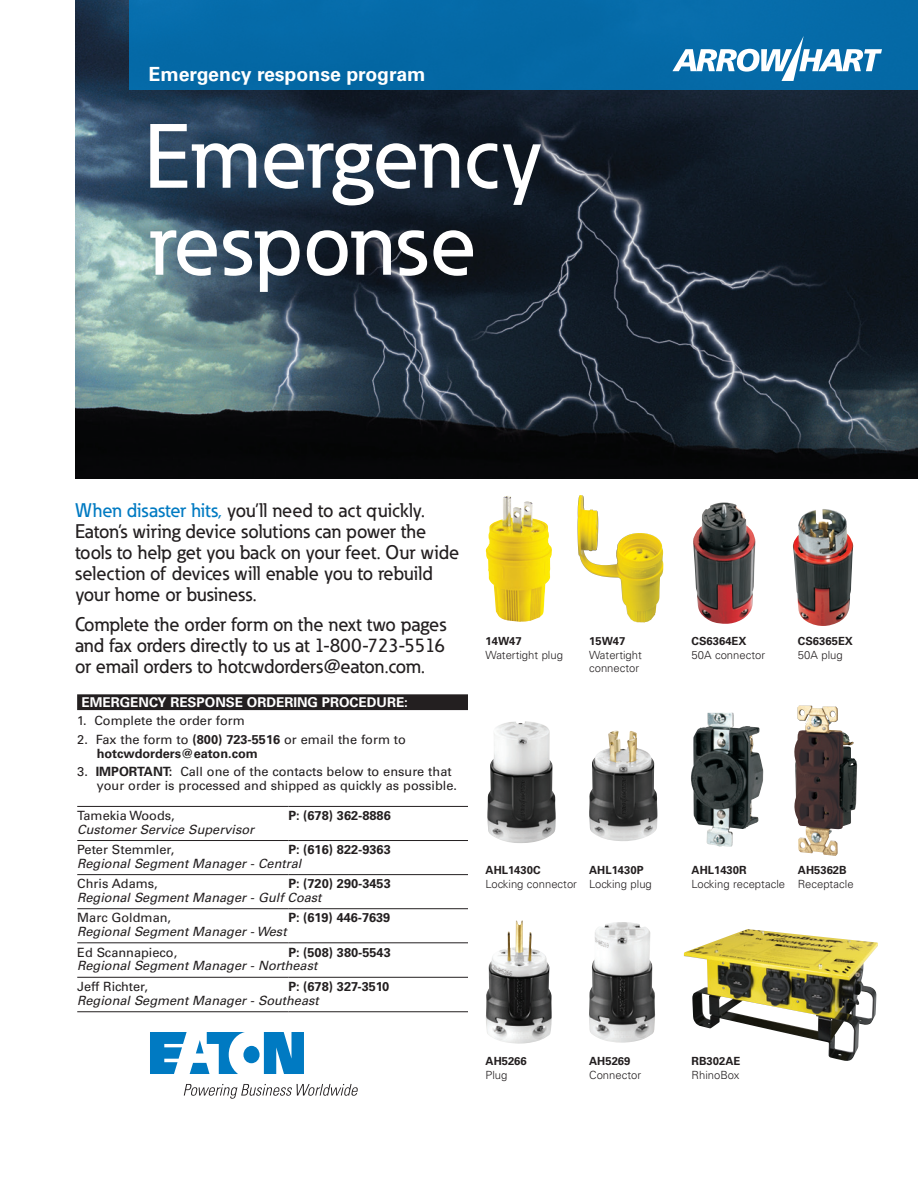
<style>
.page{position:relative;width:918px;height:1188px;background:#fff}
.page>*{position:absolute;margin:0;border:0;box-sizing:border-box;transform-origin:0 0}
.t1{font:500 90px/87px "Eaton";color:#fff}
.t2{font:500 19.5px/21px "Eaton";color:#231f20}
.t3{font:700 19.5px "Univers LT Std";color:#fff}
.t4{font:700 13.5px "Univers LT Std";color:#fff}
.t5{font:12.75px/14.2px "Univers LT Std";color:#231f20}
.t6{font:italic 12.75px "Univers LT Std";color:#231f20}
.t7{font:700 12.75px/14.2px "Univers LT Std";color:#231f20}
.t8{font:300 11.25px/13.8px "Univers LT Std";color:#231f20}
.t9{font:700 11.25px "Univers LT Std";color:#231f20}
.s1{color:#007ac2}
.s2{font-weight:400}
.s3{font-weight:700}
</style>
<div class="page">
<img style="left:76px;top:0;width:842px;height:479px">
<img style="left:487px;top:721px;width:69px;height:122px">
<img style="left:693px;top:502px;width:62px;height:122px">
<img style="left:793px;top:509px;width:60px;height:117px">
<img style="left:578px;top:496px;width:85px;height:127px">
<img style="left:485px;top:496px;width:67px;height:126px">
<img style="left:794px;top:707px;width:63px;height:149px">
<img style="left:589px;top:730px;width:69px;height:111px">
<img style="left:691px;top:713px;width:72px;height:134px">
<img style="left:486px;top:920px;width:66px;height:124px">
<img style="left:589px;top:922px;width:66px;height:121px">
<hr style="left:77px;top:806px;width:211px;height:1px;background:#231f20">
<hr style="left:288px;top:806px;width:180px;height:1px;background:#231f20">
<hr style="left:77px;top:840px;width:211px;height:1px;background:#231f20">
<hr style="left:288px;top:840px;width:180px;height:1px;background:#231f20">
<hr style="left:77px;top:874px;width:211px;height:1px;background:#231f20">
<hr style="left:288px;top:874px;width:180px;height:1px;background:#231f20">
<hr style="left:77px;top:908px;width:211px;height:1px;background:#231f20">
<hr style="left:288px;top:908px;width:180px;height:1px;background:#231f20">
<hr style="left:77px;top:943px;width:211px;height:1px;background:#231f20">
<hr style="left:288px;top:943px;width:180px;height:1px;background:#231f20">
<hr style="left:77px;top:977px;width:211px;height:1px;background:#231f20">
<hr style="left:288px;top:977px;width:180px;height:1px;background:#231f20">
<hr style="left:77px;top:1012px;width:211px;height:1px;background:#231f20">
<hr style="left:288px;top:1012px;width:180px;height:1px;background:#231f20">
<div style="left:77px;top:694px;width:391px;height:16px;background:#231f20"></div>
<img style="left:684px;top:929px;width:194px;height:132px">
<svg style="left:150px;top:1032px;width:154px;height:42px"></svg>
<svg style="left:184px;top:1084px;width:174px;height:15px"></svg>
<div style="left:129px;top:0;width:789px;height:90px;background:#0569a6"></div>
<svg style="left:672px;top:36px;width:210px;height:45px"></svg>
<p class="t3" style="left:148px;top:63px;width:279px">Emergency response program</p>
<h1 class="t1" style="left:144px;top:112px;width:400px">Emergency response</h1>
<p class="t2" style="left:75px;top:500px;width:386px"><span class="s1">When disaster hits,</span> you’ll need to act quickly.<br>Eaton’s wiring device solutions can power the tools to help get you back on your feet. Our wide selection of devices will enable you to rebuild your home or business.</p>
<p class="t2" style="left:75px;top:614px;width:373px;text-align:justify">Complete the order form on the next two pages and fax orders directly to us at 1-800-723-5516 or email orders to hotcwdorders@eaton.com.</p>
<p class="t4" style="left:82px;top:694px;width:328px">EMERGENCY RESPONSE ORDERING PROCEDURE:</p>
<p class="t5" style="left:77px;top:714px;width:169px">1. Complete the order form</p>
<p class="t7" style="left:97px;top:732px;width:311px;text-indent:-20px"><span class="s2">2. Fax the form to</span> (800) 723-5516 <span class="s2">or email the form to </span>hotcwdorders@eaton.com</p>
<p class="t5" style="left:97px;top:764px;width:362px;text-indent:-20px">3. <span class="s3">IMPORTANT:</span> Call one of the contacts below to ensure that your order is processed and shipped as quickly as possible.</p>
<p class="t5" style="left:77px;top:809px;width:99px">Tamekia Woods,</p>
<p class="t7" style="left:288px;top:809px;width:104px">P: (678) 362-8886</p>
<p class="t6" style="left:77px;top:822px;width:178px">Customer Service Supervisor</p>
<p class="t5" style="left:77px;top:843px;width:99px">Peter Stemmler,</p>
<p class="t7" style="left:288px;top:843px;width:104px">P: (616) 822-9363</p>
<p class="t6" style="left:77px;top:856px;width:226px">Regional Segment Manager - Central</p>
<p class="t5" style="left:77px;top:877px;width:82px">Chris Adams,</p>
<p class="t7" style="left:288px;top:877px;width:104px">P: (720) 290-3453</p>
<p class="t6" style="left:77px;top:890px;width:246px">Regional Segment Manager - Gulf Coast</p>
<p class="t5" style="left:77px;top:911px;width:95px">Marc Goldman,</p>
<p class="t7" style="left:288px;top:911px;width:103px">P: (619) 446-7639</p>
<p class="t6" style="left:77px;top:924px;width:211px">Regional Segment Manager - West</p>
<p class="t5" style="left:77px;top:945px;width:101px">Ed Scannapieco,</p>
<p class="t7" style="left:288px;top:945px;width:104px">P: (508) 380-5543</p>
<p class="t6" style="left:77px;top:958px;width:242px">Regional Segment Manager - Northeast</p>
<p class="t5" style="left:77px;top:979px;width:72px">Jeff Richter,</p>
<p class="t7" style="left:288px;top:980px;width:102px">P: (678) 327-3510</p>
<p class="t6" style="left:77px;top:993px;width:243px">Regional Segment Manager - Southeast</p>
<p class="t9" style="left:486px;top:634px;width:38px">14W47</p>
<p class="t8" style="left:486px;top:648px;width:79px">Watertight plug</p>
<p class="t9" style="left:589px;top:634px;width:38px">15W47</p>
<p class="t8" style="left:589px;top:648px;width:54px">Watertight connector</p>
<p class="t9" style="left:486px;top:863px;width:57px">AHL1430C</p>
<p class="t8" style="left:486px;top:877px;width:93px">Locking connector</p>
<p class="t9" style="left:589px;top:863px;width:56px">AHL1430P</p>
<p class="t8" style="left:589px;top:877px;width:64px">Locking plug</p>
<p class="t9" style="left:486px;top:1055px;width:43px">AH5266</p>
<p class="t8" style="left:486px;top:1068px;width:23px">Plug</p>
<p class="t9" style="left:589px;top:1055px;width:43px">AH5269</p>
<p class="t8" style="left:589px;top:1068px;width:53px">Connector</p>
<p class="t9" style="left:692px;top:634px;width:57px">CS6364EX</p>
<p class="t8" style="left:692px;top:648px;width:75px">50A connector</p>
<p class="t9" style="left:798px;top:634px;width:57px">CS6365EX</p>
<p class="t8" style="left:798px;top:648px;width:46px">50A plug</p>
<p class="t9" style="left:692px;top:863px;width:57px">AHL1430R</p>
<p class="t8" style="left:692px;top:877px;width:95px">Locking receptacle</p>
<p class="t9" style="left:798px;top:863px;width:50px">AH5362B</p>
<p class="t8" style="left:798px;top:877px;width:57px">Receptacle</p>
<p class="t9" style="left:692px;top:1055px;width:50px">RB302AE</p>
<p class="t8" style="left:692px;top:1068px;width:49px">RhinoBox</p>
</div>
